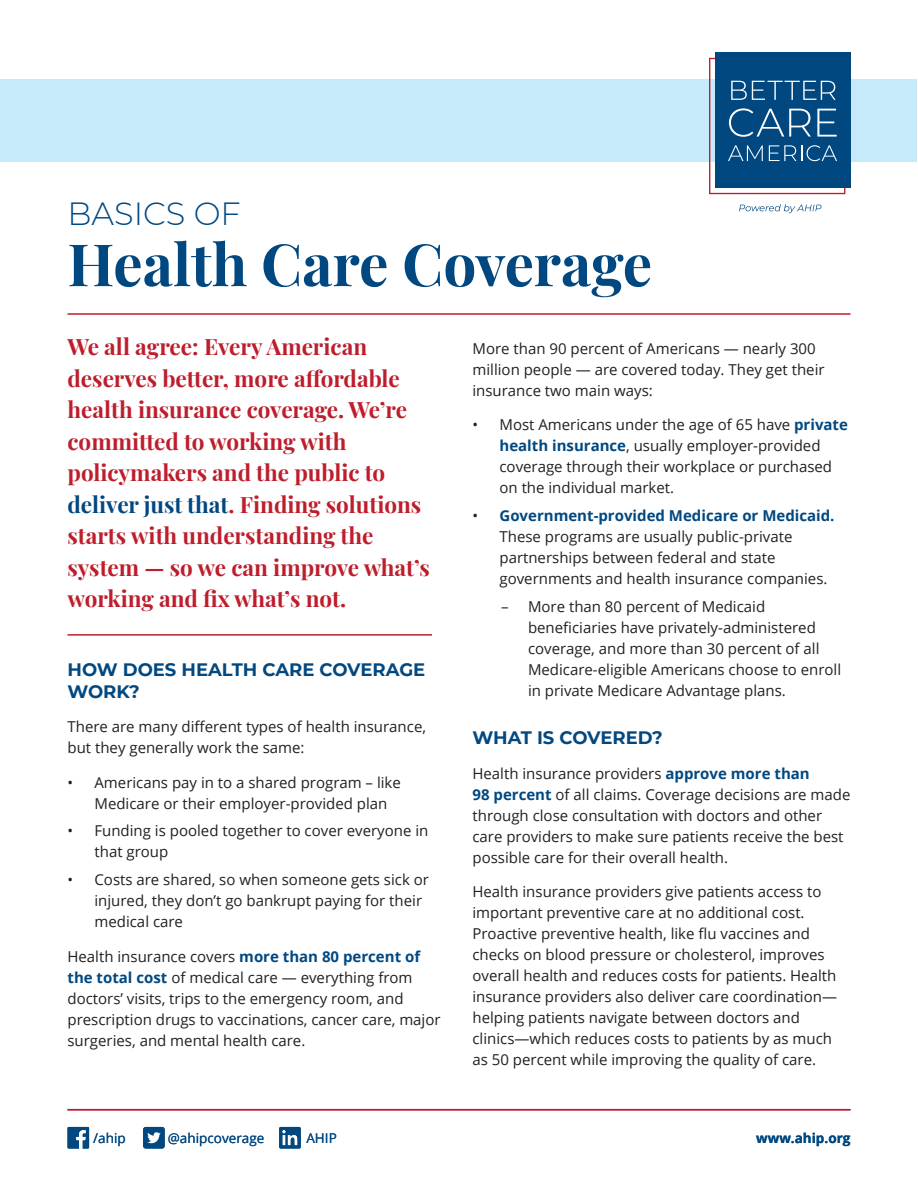
<style>
.page{position:relative;width:918px;height:1188px;background:#fff}
.page>*{position:absolute;margin:0;border:0;box-sizing:border-box;transform-origin:0 0}
.t1{font:700 58.5px "Playfair Display";color:#014881}
.Subtitle{font:300 32.1px "Montserrat";color:#014881}
.Callout-Red{font:700 22.5px/31.5px "Playfair Display";color:#be1d2c}
.Heading_1{font:700 18px/21.6px "Montserrat";color:#014881}
.t2{font:15px/21px "Open Sans";color:#231f20}
.t3{font:13.5px "Open Sans";color:#014881}
.t4{font:700 13.5px "Open Sans";color:#014881}
.s1{color:#014881}
.s2{font-weight:700;color:#014881}
</style>
<div class="page">
<div style="left:1px;top:80px;width:916px;height:82px;background:#c6eafa"></div>
<div style="left:715px;top:53px;width:135px;height:135px;background:#014881"></div>
<svg style="left:709px;top:58px;width:136px;height:136px"></svg>
<svg style="left:739px;top:204px;width:82px;height:9px"></svg>
<hr style="left:68px;top:313px;width:782px;height:2px;background:#be1d2c">
<hr style="left:68px;top:634px;width:364px;height:2px;background:#be1d2c">
<div style="left:143px;top:1127px;width:22px;height:22px;background:#014881;border-radius:3px"></div>
<svg style="left:147px;top:1132px;width:14px;height:11px"></svg>
<svg style="left:68px;top:1127px;width:21px;height:22px"></svg>
<svg style="left:279px;top:1127px;width:22px;height:22px"></svg>
<hr style="left:68px;top:1109px;width:782px;height:1px;background:#be1d2c">
<p class="Subtitle" style="left:68px;top:192px;width:175px">BASICS OF</p>
<p class="t1" style="left:68px;top:218px;width:586px">Health Care Coverage</p>
<p class="Callout-Red" style="left:68px;top:329px;width:364px">We all agree: Every American deserves better, more affordable health insurance coverage. We’re committed to working with policymakers and the public to <span class="s1">deliver just that</span>. Finding solutions starts with understanding the system — so we can improve what’s working and fix what’s not.</p>
<p class="Heading_1" style="left:68px;top:658px;width:359px">HOW DOES HEALTH CARE COVERAGE<br>WORK?</p>
<p class="t2" style="left:68px;top:716px;width:360px">There are many different types of health insurance, but they generally work the same:</p>
<p class="t2" style="left:94px;top:771px;width:308px;text-indent:-27px">• Americans pay in to a shared program – like<br>Medicare or their employer-provided plan</p>
<p class="t2" style="left:94px;top:820px;width:335px;text-indent:-27px">• Funding is pooled together to cover everyone in that group</p>
<p class="t2" style="left:94px;top:869px;width:336px;text-indent:-27px">• Costs are shared, so when someone gets sick or injured, they don’t go bankrupt paying for their medical care</p>
<p class="t2" style="left:68px;top:945px;width:375px">Health insurance covers <span class="s2">more than 80 percent of the total cost</span> of medical care — everything from doctors’ visits, trips to the emergency room, and prescription drugs to vaccinations, cancer care, major surgeries, and mental health care.</p>
<p class="t2" style="left:472px;top:337px;width:354px">More than 90 percent of Americans — nearly 300 million people — are covered today. They get their insurance two main ways:</p>
<p class="t2" style="left:500px;top:414px;width:350px;text-indent:-27px">• Most Americans under the age of 65 have <span class="s2">private health insurance</span>, usually employer-provided coverage through their workplace or purchased on the individual market.</p>
<p class="t2" style="left:500px;top:504px;width:337px;text-indent:-27px">• <span class="s2">Government-provided Medicare or Medicaid.<br></span>These programs are usually public-private partnerships between federal and state governments and health insurance companies.</p>
<p class="t2" style="left:528px;top:595px;width:315px;text-indent:-27px">– More than 80 percent of Medicaid beneficiaries have privately-administered coverage, and more than 30 percent of all Medicare-eligible Americans choose to enroll in private Medicare Advantage plans.</p>
<p class="Heading_1" style="left:472px;top:726px;width:192px">WHAT IS COVERED?</p>
<p class="t2" style="left:472px;top:762px;width:379px">Health insurance providers <span class="s2">approve more than<br>98 percent</span> of all claims. Coverage decisions are made through close consultation with doctors and other care providers to make sure patients receive the best possible care for their overall health.</p>
<p class="t2" style="left:472px;top:881px;width:366px">Health insurance providers give patients access to important preventive care at no additional cost.<br>Proactive preventive health, like flu vaccines and checks on blood pressure or cholesterol, improves overall health and reduces costs for patients. Health insurance providers also deliver care coordination— helping patients navigate between doctors and clinics—which reduces costs to patients by as much as 50 percent while improving the quality of care.</p>
<p class="t3" style="left:93px;top:1129px;width:34px">/ahip</p>
<p class="t3" style="left:168px;top:1129px;width:98px">@ahipcoverage</p>
<p class="t3" style="left:306px;top:1129px;width:32px">AHIP</p>
<p class="t4" style="left:756px;top:1128px;width:96px">www.ahip.org</p>
</div>
